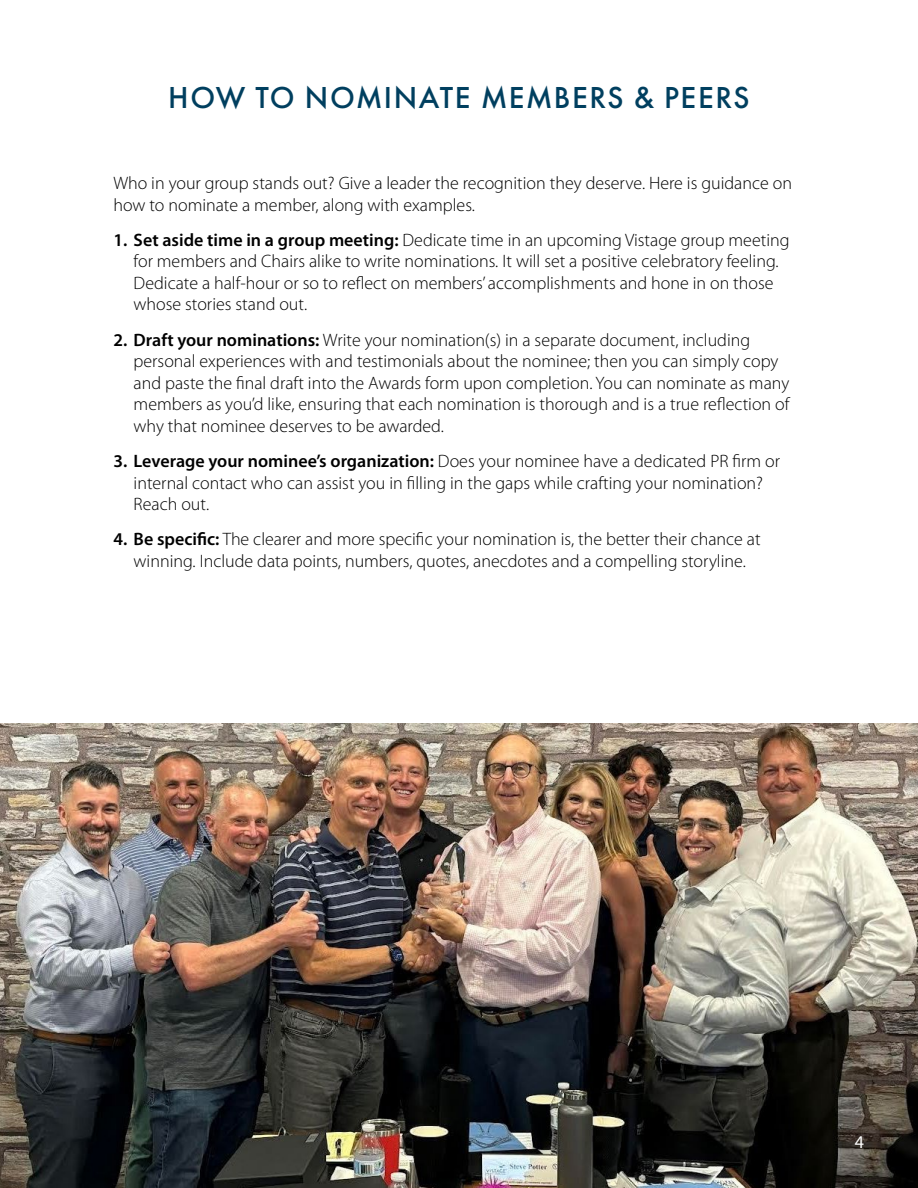
<style>
.page{position:relative;width:918px;height:1188px;background:#fff}
.page>*{position:absolute;margin:0;border:0;box-sizing:border-box;transform-origin:0 0}
.t1{font:500 31.5px "Futura PT";letter-spacing:.04em;color:#003f5f}
.t2{font:300 18px/21.6px "Myriad Pro";color:#000}
.t3{font:18px "Myriad Pro";color:#fff}
.s1{font-weight:600}
</style>
<div class="page">
<img style="left:0;top:724px;width:918px;height:464px">
<h1 class="t1" style="left:168px;top:79px;width:583px">HOW TO NOMINATE MEMBERS &amp; PEERS</h1>
<p class="t2" style="left:113px;top:172px;width:680px">Who in your group stands out? Give a leader the recognition they deserve. Here is guidance on how to nominate a member, along with examples.</p>
<p class="t2" style="left:134px;top:229px;width:657px;text-indent:-20px"><span class="s1">1. Set aside time in a group meeting:</span> Dedicate time in an upcoming Vistage group meeting for members and Chairs alike to write nominations. It will set a positive celebratory feeling.<br>Dedicate a half-hour or so to reflect on members’ accomplishments and hone in on those whose stories stand out.</p>
<p class="t2" style="left:134px;top:329px;width:657px;text-indent:-20px"><span class="s1">2. Draft your nominations:</span> Write your nomination(s) in a separate document, including personal experiences with and testimonials about the nominee; then you can simply copy and paste the final draft into the Awards form upon completion. You can nominate as many members as you’d like, ensuring that each nomination is thorough and is a true reflection of why that nominee deserves to be awarded.</p>
<p class="t2" style="left:134px;top:450px;width:648px;text-indent:-20px"><span class="s1">3. Leverage your nominee’s organization:</span> Does your nominee have a dedicated PR firm or internal contact who can assist you in filling in the gaps while crafting your nomination?<br>Reach out.</p>
<p class="t2" style="left:113px;top:528px;width:649px;text-align:center"><span class="s1">4. Be specific:</span> The clearer and more specific your nomination is, the better their chance at winning. Include data points, numbers, quotes, anecdotes and a compelling storyline.</p>
<p class="t3" style="left:855px;top:1130px;width:11px">4</p>
</div>
